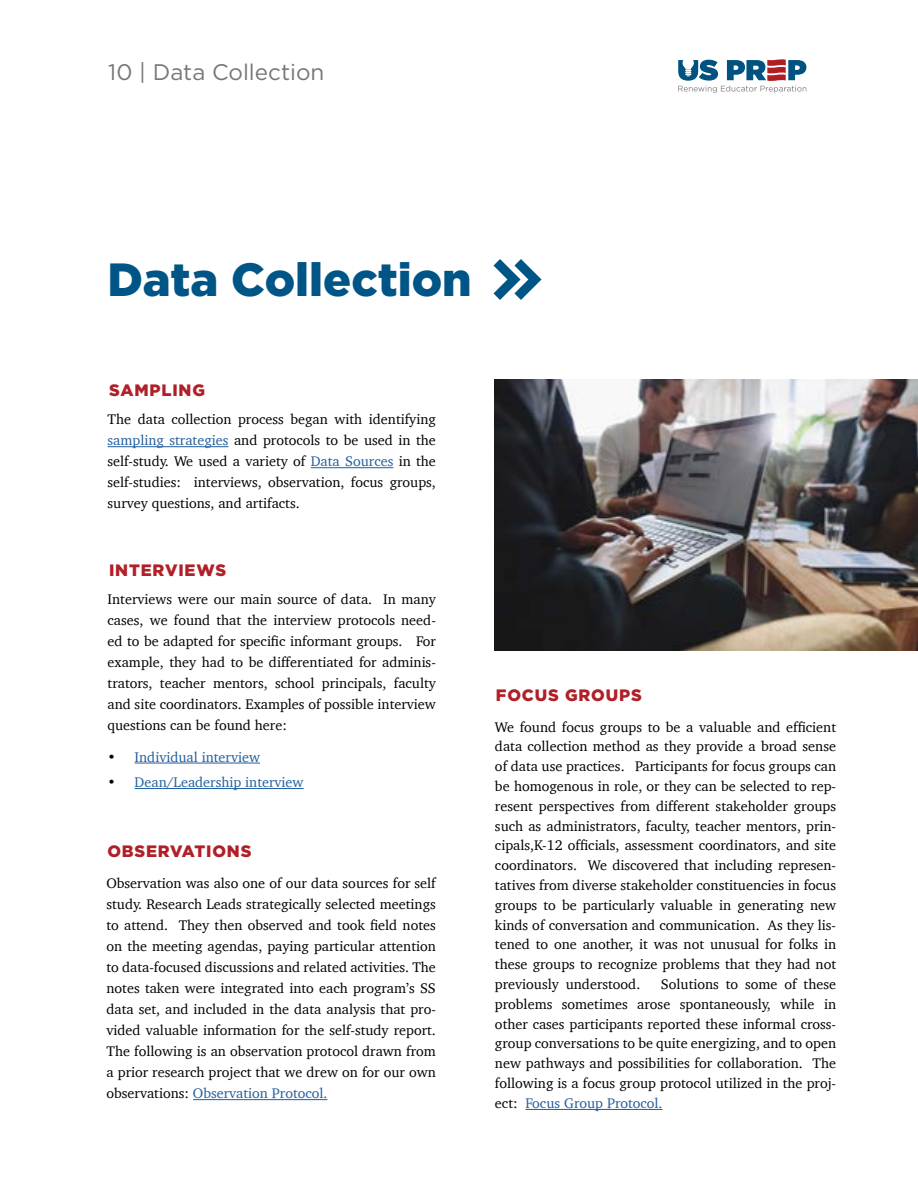
<style>
.page{position:relative;width:918px;height:1188px;background:#fff}
.page>*{position:absolute;margin:0;border:0;box-sizing:border-box;transform-origin:0 0}
.t1{font:900 46.5px "Gotham HTF";color:#005587}
.t2{font:22.5px "Gotham HTF";color:#757679}
.t3{font:900 16.5px "Gotham HTF";letter-spacing:.05em;color:#b11f28}
.t4{font:14.25px/21px "Charter";color:#000;text-align:justify}
.t5{font:14.25px "Charter";color:#215e9e}
.s1{color:#215e9e}
.s2{color:#000}
</style>
<div class="page">
<svg style="left:678px;top:59px;width:128px;height:34px"></svg>
<hr style="left:108px;top:446px;width:121px;height:1px;background:#215e9e">
<hr style="left:311px;top:467px;width:82px;height:1px;background:#215e9e">
<hr style="left:135px;top:763px;width:125px;height:1px;background:#215e9e">
<hr style="left:135px;top:788px;width:169px;height:1px;background:#215e9e">
<hr style="left:193px;top:1099px;width:135px;height:1px;background:#215e9e">
<hr style="left:526px;top:1109px;width:137px;height:1px;background:#215e9e">
<svg style="left:494px;top:259px;width:47px;height:41px"></svg>
<img style="left:495px;top:379px;width:423px;height:271px">
<h2 class="t2" style="left:108px;top:59px;width:218px">10 | Data Collection</h2>
<h1 class="t1" style="left:108px;top:252px;width:366px">Data Collection</h1>
<p class="t3" style="left:109px;top:381px;width:98px">SAMPLING</p>
<p class="t4" style="left:108px;top:409px;width:330px">The data collection process began with identifying <span class="s1">sampling strategies</span> and protocols to be used in the self-study. We used a variety of <span class="s1">Data Sources</span> in the self-studies: interviews, observation, focus groups, survey questions, and artifacts.</p>
<p class="t3" style="left:109px;top:561px;width:118px">INTERVIEWS</p>
<p class="t4" style="left:108px;top:588px;width:330px">Interviews were our main source of data. In many cases, we found that the interview protocols need&shy;ed to be adapted for specific informant groups. For example, they had to be differentiated for adminis&shy;trators, teacher mentors, school principals, faculty and site coordinators. Examples of possible interview questions can be found here:</p>
<p class="t5" style="left:108px;top:744px;width:154px"><span class="s2">•</span> Individual interview</p>
<p class="t5" style="left:108px;top:770px;width:198px"><span class="s2">•</span> Dean/Leadership interview</p>
<p class="t3" style="left:107px;top:842px;width:146px">OBSERVATIONS</p>
<p class="t4" style="left:106px;top:873px;width:331px">Observation was also one of our data sources for self study. Research Leads strategically selected meetings to attend. They then observed and took field notes on the meeting agendas, paying particular attention to data-focused discussions and related activities. The notes taken were integrated into each program’s SS data set, and included in the data analysis that pro&shy;vided valuable information for the self-study report.<br>The following is an observation protocol drawn from a prior research project that we drew on for our own observations: <span class="s1">Observation Protocol.</span></p>
<p class="t3" style="left:496px;top:686px;width:147px">FOCUS GROUPS</p>
<p class="t4" style="left:495px;top:717px;width:343px;line-height:19.8px">We found focus groups to be a valuable and efficient data collection method as they provide a broad sense of data use practices. Participants for focus groups can be homogenous in role, or they can be selected to rep&shy;resent perspectives from different stakeholder groups such as administrators, faculty, teacher mentors, prin&shy;cipals,K-12 officials, assessment coordinators, and site coordinators. We discovered that including represen&shy;tatives from diverse stakeholder constituencies in focus groups to be particularly valuable in generating new kinds of conversation and communication. As they lis&shy;tened to one another, it was not unusual for folks in these groups to recognize problems that they had not previously understood.</p>
<p class="t4" style="left:495px;top:974px;width:343px;line-height:19.8px;text-indent:166px">Solutions to some of these problems sometimes arose spontaneously, while in other cases participants reported these informal cross&shy;group conversations to be quite energizing, and to open new pathways and possibilities for collaboration. The following is a focus group protocol utilized in the proj&shy;ect: <span class="s1">Focus Group Protocol.</span></p>
</div>
